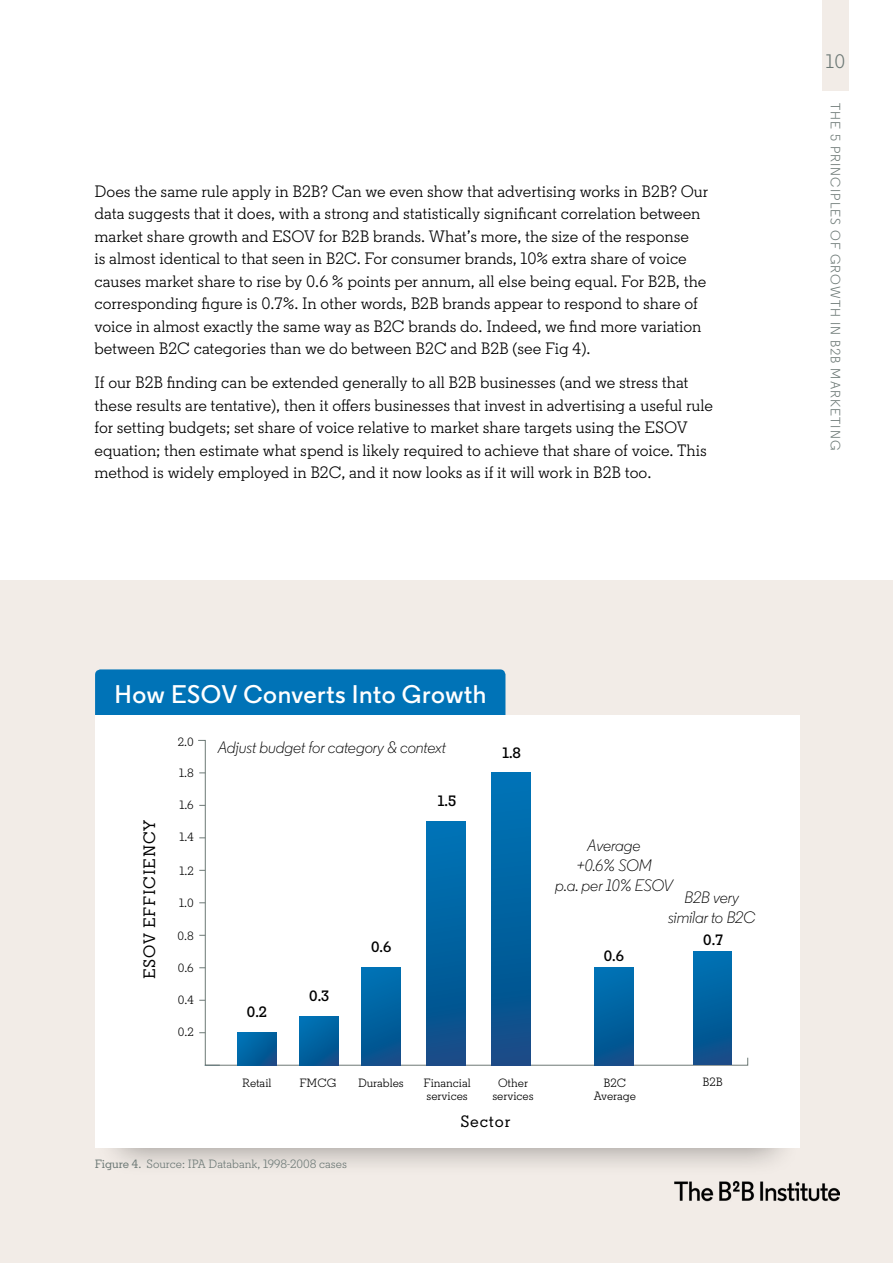
<style>
.page{position:relative;width:893px;height:1263px;background:#fff}
.page>*{position:absolute;margin:0;border:0;box-sizing:border-box;transform-origin:0 0}
.t1{font:600 25.5px "LKN Sans";letter-spacing:.02em;color:#fff}
.t2{font:19.5px "LKN Sans";color:#6d7976}
.t3{font:16.5px/22.5px "LKN Slab";color:#000}
.t4{font:italic 300 16.5px/19.8px "Community";color:#000;text-align:center}
.t5{font:500 16.5px "LKN Slab";letter-spacing:.05em;color:#000}
.t6{font:600 15px "LKN Slab";color:#000}
.t7{font:13.5px "LKN Sans";letter-spacing:.08em;color:#6d7976}
.t8{font:12px/13.5px "LKN Slab";color:#000;text-align:center}
.t9{font:12px "LKN Slab";color:#6d7976}
.s1{font-weight:500}
</style>
<div class="page">
<div style="left:822px;top:0;width:27px;height:91px;background:#f2ece7"></div>
<div style="left:0;top:580px;width:893px;height:683px;background:#f2ece7"></div>
<div style="left:95px;top:669px;width:410px;height:89px;background:#0073b7;border-radius:5px"></div>
<div style="left:94px;top:725px;width:708px;height:452px;background:#000;opacity:.4"></div>
<div style="left:95px;top:715px;width:705px;height:433px;background:#fff"></div>
<svg style="left:198px;top:740px;width:550px;height:326px"></svg>
<svg style="left:205px;top:1065px;width:15px;height:1px"></svg>
<div style="left:693px;top:951px;width:39px;height:114px;background:linear-gradient(to bottom,#0074b6,#0c4d88)"></div>
<div style="left:594px;top:968px;width:39px;height:97px;background:linear-gradient(to bottom,#0073b5,#084f8a)"></div>
<div style="left:426px;top:822px;width:39px;height:243px;background:linear-gradient(to bottom,#0075b8,#0d4c87)"></div>
<div style="left:362px;top:968px;width:38px;height:97px;background:linear-gradient(to bottom,#0073b5,#094f89)"></div>
<svg style="left:300px;top:1016px;width:38px;height:49px;background:#01619f"></svg>
<div style="left:491px;top:773px;width:39px;height:292px;background:linear-gradient(to bottom,#0075b8,#0e4c86)"></div>
<svg style="left:238px;top:1033px;width:39px;height:32px"></svg>
<img style="left:675px;top:1182px;width:164px;height:20px">
<p class="t3" style="left:94px;top:180px;width:615px">Does the same rule apply in B2B? Can we even show that advertising works in B2B? Our data suggests that it does, with a strong and statistically significant correlation between market share growth and ESOV for B2B brands. What’s more, the size of the response<br>is almost identical to that seen in B2C. For consumer brands, 10% extra share of voice causes market share to rise by 0.6 % points per annum, all else being equal. For B2B, the corresponding figure is 0.7%. In other words, B2B brands appear to respond to share of voice in almost exactly the same way as B2C brands do. Indeed, we find more variation between B2C categories than we do between B2C and B2B (see Fig 4).</p>
<p class="t3" style="left:94px;top:371px;width:620px">If our B2B finding can be extended generally to all B2B businesses (and we stress that these results are tentative), then it offers businesses that invest in advertising a useful rule for setting budgets; set share of voice relative to market share targets using the ESOV equation; then estimate what spend is likely required to achieve that share of voice. This method is widely employed in B2C, and it now looks as if it will work in B2B too.</p>
<p class="t2" style="left:826px;top:49px;width:21px">10</p>
<p class="t7" style="left:844px;top:102px;width:349px;rotate:90deg">THE 5 PRINCIPLES OF GROWTH IN B2B MARKETING</p>
<h1 class="t1" style="left:114px;top:678px;width:374px">How ESOV Converts Into Growth</h1>
<p class="t5" style="left:139px;top:979px;width:161px;rotate:-90deg">ESOV EFFICIENCY</p>
<p class="t8" style="left:178px;top:735px;width:17px">2.0</p>
<p class="t8" style="left:179px;top:766px;width:16px">1.8</p>
<p class="t8" style="left:179px;top:798px;width:16px">1.6</p>
<p class="t8" style="left:179px;top:830px;width:16px">1.4</p>
<p class="t8" style="left:180px;top:864px;width:16px">1.2</p>
<p class="t8" style="left:179px;top:896px;width:16px">1.0</p>
<p class="t8" style="left:177px;top:929px;width:18px">0.8</p>
<p class="t8" style="left:178px;top:961px;width:18px">0.6</p>
<p class="t8" style="left:178px;top:993px;width:18px">0.4</p>
<p class="t8" style="left:178px;top:1025px;width:17px">0.2</p>
<p class="t4" style="left:218px;top:737px;width:230px">Adjust budget for category &amp; context</p>
<p class="t6" style="left:438px;top:792px;width:20px">1.5</p>
<p class="t6" style="left:247px;top:1003px;width:22px">0.2</p>
<p class="t6" style="left:309px;top:987px;width:22px">0.3</p>
<p class="t6" style="left:371px;top:938px;width:22px">0.6</p>
<p class="t6" style="left:502px;top:743px;width:20px">1.8</p>
<p class="t4" style="left:555px;top:836px;width:119px">Average<br>+0.6% SOM<br>p.a. per 10% ESOV</p>
<p class="t4" style="left:668px;top:888px;width:89px">B2B very similar to B2C</p>
<p class="t6" style="left:604px;top:947px;width:22px">0.6</p>
<p class="t6" style="left:703px;top:930px;width:21px">0.7</p>
<p class="t8" style="left:242px;top:1076px;width:31px">Retail</p>
<p class="t8" style="left:299px;top:1076px;width:38px">FMCG</p>
<p class="t8" style="left:358px;top:1076px;width:47px">Durables</p>
<p class="t8" style="left:424px;top:1076px;width:49px;text-align:left">Financial services</p>
<p class="t8" style="left:492px;top:1076px;width:43px">Other services</p>
<p class="t8" style="left:594px;top:1076px;width:44px">B2C<br>Average</p>
<p class="t8" style="left:702px;top:1075px;width:22px">B2B</p>
<p class="t9" style="left:95px;top:1157px;width:254px"><span class="s1">Figure</span> <span class="s1">4.</span> Source: IPA Databank, 1998-2008 cases</p>
<p class="t5" style="left:460px;top:1111px;width:51px">Sector</p>
</div>
